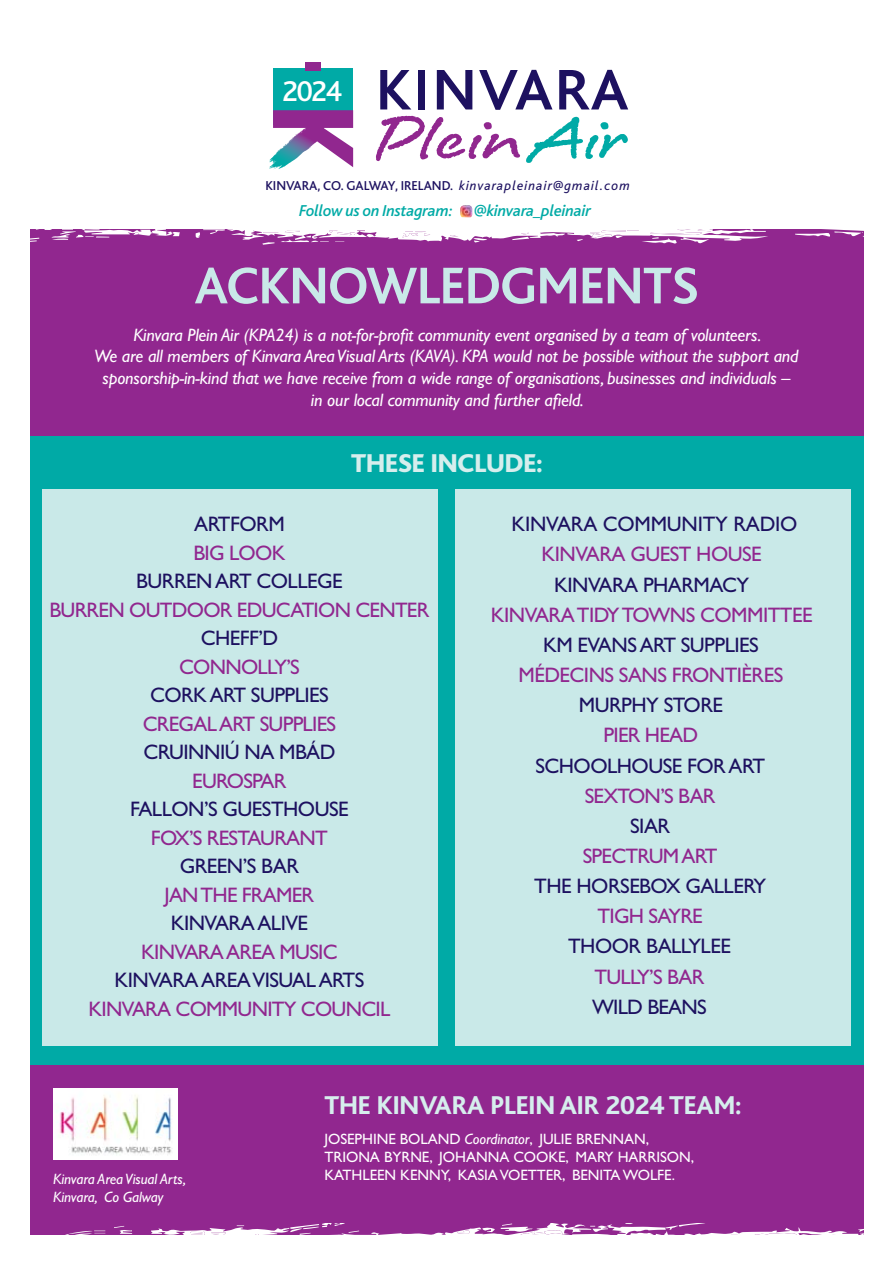
<style>
.page{position:relative;width:893px;height:1263px;background:#fff}
.page>*{position:absolute;margin:0;border:0;box-sizing:border-box;transform-origin:0 0}
.t1{font:700 54px "Bliss Caps";letter-spacing:-.01em;color:#c9e9e8}
.t2{font:500 30px "Bliss";color:#fff}
.t3{font:800 27px "Bliss";letter-spacing:-.005em;color:#d6eeed}
.t4{font:800 27px "Bliss Caps";letter-spacing:-.005em;color:#d6eeed}
.t5{font:21px "Gill Sans";letter-spacing:-.035em;color:#91278f}
.t6{font:21px "Gill Sans";letter-spacing:-.025em;color:#1d1160}
.t7{font:italic 18px/21.6px "Gill Sans";letter-spacing:-.01em;color:#fff;text-align:center}
.t8{font:italic 500 16.5px "Bliss";letter-spacing:-.01em;color:#00aaa6}
.t9{font:15px "Gill Sans";letter-spacing:-.005em;color:#fff}
.t10{font:italic 15px/18px "Gill Sans";letter-spacing:-.005em;color:#fff}
.t11{font:500 13.5px "Bliss";color:#1d1160}
.s1{font-weight:400;font-style:italic}
.s2{font-style:italic}
</style>
<div class="page">
<div style="left:30px;top:1030px;width:833px;height:204px;background:#91278f"></div>
<div style="left:30px;top:326px;width:833px;height:738px;background:#00aaa6"></div>
<div style="left:43px;top:490px;width:395px;height:556px;background:#c9e9e8"></div>
<div style="left:455px;top:490px;width:395px;height:556px;background:#c9e9e8"></div>
<div style="left:30px;top:230px;width:833px;height:206px;background:#91278f"></div>
<img style="left:53px;top:1088px;width:124px;height:71px">
<svg style="left:30px;top:1223px;width:834px;height:12px"></svg>
<svg style="left:30px;top:205px;width:834px;height:40px"></svg>
<svg style="left:376px;top:70px;width:252px;height:93px"></svg>
<div style="left:273px;top:68px;width:80px;height:57px;background:#00aaa6"></div>
<div style="left:305px;top:63px;width:16px;height:8px;background:#91278f"></div>
<svg style="left:273px;top:110px;width:80px;height:57px"></svg>
<h2 class="t2" style="left:282px;top:75px;width:61px">2024</h2>
<p class="t11" style="left:265px;top:178px;width:366px">KINVARA, CO. GALWAY, IRELAND. <span class="s1">kinvarapleinair@gmail.com</span></p>
<p class="t8" style="left:299px;top:202px;width:156px">Follow us on Instagram:</p>
<p class="t8" style="left:474px;top:202px;width:118px">@kinvara_pleinair</p>
<h1 class="t1" style="left:194px;top:258px;width:506px">ACKNOWLEDGMENTS</h1>
<p class="t7" style="left:94px;top:324px;width:706px">Kinvara Plein Air (KPA24) is a not-for-profit community event organised by a team of volunteers.<br>We are all members of Kinvara Area Visual Arts (KAVA). KPA would not be possible without the support and sponsorship-in-kind that we have receive from a wide range of organisations, businesses and individuals –<br>in our local community and further afield.</p>
<h3 class="t4" style="left:351px;top:449px;width:193px">THESE INCLUDE:</h3>
<p class="t6" style="left:194px;top:512px;width:27px">ARTFORM</p>
<p class="t5" style="left:193px;top:541px;width:62px">BIG LOOK</p>
<p class="t6" style="left:136px;top:569px;width:39px">BURREN</p>
<p class="t6" style="left:215px;top:569px;width:69px">ART COLLEGE</p>
<p class="t5" style="left:49px;top:598px;width:38px">BURREN</p>
<p class="t5" style="left:129px;top:598px;width:47px">OUTDOOR</p>
<p class="t5" style="left:237px;top:598px;width:53px">EDUCATION</p>
<p class="t5" style="left:355px;top:598px;width:27px">CENTER</p>
<p class="t6" style="left:201px;top:626px;width:26px">CHEFF</p>
<p class="t6" style="left:258px;top:626px;width:16px">’D</p>
<p class="t5" style="left:179px;top:655px;width:29px">CONNOLLY</p>
<p class="t5" style="left:286px;top:655px;width:13px">’S</p>
<p class="t6" style="left:150px;top:683px;width:30px">CORK</p>
<p class="t6" style="left:210px;top:683px;width:75px">ART SUPPLIES</p>
<p class="t5" style="left:143px;top:712px;width:27px">CREGAL</p>
<p class="t5" style="left:219px;top:712px;width:73px">ART SUPPLIES</p>
<p class="t6" style="left:143px;top:740px;width:51px">CRUINNI</p>
<p class="t6" style="left:225px;top:740px;width:107px">Ú NA MBÁD</p>
<p class="t5" style="left:192px;top:769px;width:37px">EUROSPAR</p>
<p class="t6" style="left:130px;top:797px;width:23px">FALLON</p>
<p class="t6" style="left:204px;top:797px;width:61px">’S GUESTHO</p>
<p class="t6" style="left:315px;top:797px;width:25px">USE</p>
<p class="t5" style="left:151px;top:826px;width:80px">FOX’S RESTA</p>
<p class="t5" style="left:260px;top:826px;width:29px">URANT</p>
<p class="t6" style="left:180px;top:854px;width:28px">GREEN</p>
<p class="t6" style="left:243px;top:854px;width:32px">’S BAR</p>
<p class="t5" style="left:165px;top:883px;width:49px">JAN THE</p>
<p class="t5" style="left:242px;top:883px;width:23px">FRAMER</p>
<p class="t6" style="left:171px;top:911px;width:26px">KINVARA</p>
<p class="t6" style="left:257px;top:911px;width:24px">ALIVE</p>
<p class="t5" style="left:141px;top:939px;width:26px">KINVARA</p>
<p class="t5" style="left:226px;top:939px;width:26px">AREA</p>
<p class="t5" style="left:280px;top:939px;width:40px">MUSIC</p>
<p class="t6" style="left:115px;top:968px;width:26px">KINVARA</p>
<p class="t6" style="left:201px;top:968px;width:26px">AREA</p>
<p class="t6" style="left:252px;top:968px;width:91px">VISUAL ARTS</p>
<p class="t5" style="left:89px;top:996px;width:26px">KINVARA</p>
<p class="t5" style="left:176px;top:996px;width:31px">COMM</p>
<p class="t5" style="left:238px;top:996px;width:26px">UNITY</p>
<p class="t5" style="left:301px;top:996px;width:57px">COUNCIL</p>
<p class="t6" style="left:511px;top:512px;width:27px">KINVARA</p>
<p class="t6" style="left:603px;top:512px;width:32px">COMM</p>
<p class="t6" style="left:667px;top:512px;width:27px">UNITY</p>
<p class="t6" style="left:733px;top:512px;width:27px">RADIO</p>
<p class="t5" style="left:542px;top:542px;width:26px">KINVARA</p>
<p class="t5" style="left:630px;top:542px;width:41px">GUEST</p>
<p class="t5" style="left:696px;top:542px;width:56px">HOUSE</p>
<p class="t6" style="left:554px;top:572px;width:26px">KINVARA</p>
<p class="t6" style="left:643px;top:572px;width:25px">PHARMACY</p>
<p class="t5" style="left:491px;top:603px;width:26px">KINVARA</p>
<p class="t5" style="left:577px;top:603px;width:72px">TIDY TOWNS</p>
<p class="t5" style="left:700px;top:603px;width:28px">COMMITTEE</p>
<p class="t6" style="left:543px;top:633px;width:58px">KM EVANS</p>
<p class="t6" style="left:640px;top:633px;width:75px">ART SUPPLIES</p>
<p class="t5" style="left:519px;top:663px;width:39px">MÉDECINS</p>
<p class="t5" style="left:619px;top:663px;width:23px">SANS</p>
<p class="t5" style="left:672px;top:663px;width:22px">FRONTI</p>
<p class="t5" style="left:742px;top:663px;width:21px">ÈRES</p>
<p class="t6" style="left:579px;top:693px;width:44px">MURPHY</p>
<p class="t6" style="left:664px;top:693px;width:23px">STORE</p>
<p class="t5" style="left:604px;top:723px;width:69px">PIER HEAD</p>
<p class="t6" style="left:535px;top:753px;width:25px">SCHOOLHO</p>
<p class="t6" style="left:648px;top:753px;width:53px">USE FOR</p>
<p class="t6" style="left:729px;top:753px;width:25px">ART</p>
<p class="t5" style="left:585px;top:783px;width:48px">SEXTON</p>
<p class="t5" style="left:660px;top:783px;width:44px">’S BAR</p>
<p class="t6" style="left:630px;top:814px;width:20px">SIAR</p>
<p class="t5" style="left:583px;top:844px;width:22px">SPECTR</p>
<p class="t5" style="left:649px;top:844px;width:58px">UM ART</p>
<p class="t6" style="left:534px;top:874px;width:71px">THE HORSEBO</p>
<p class="t6" style="left:666px;top:874px;width:47px">X GALLERY</p>
<p class="t5" style="left:598px;top:904px;width:24px">TIGH</p>
<p class="t5" style="left:648px;top:904px;width:22px">SAYRE</p>
<p class="t6" style="left:568px;top:934px;width:29px">THOOR</p>
<p class="t6" style="left:646px;top:934px;width:24px">BALLYLEE</p>
<p class="t5" style="left:594px;top:964px;width:99px">TULLY’S BAR</p>
<p class="t6" style="left:592px;top:995px;width:79px">WILD BEANS</p>
<p class="t10" style="left:53px;top:1169px;width:134px">Kinvara Area Visual Arts,<br>Kinvara, Co Galway</p>
<h3 class="t3" style="left:324px;top:1091px;width:419px">THE KINVARA PLEIN AIR 2024 TEAM:</h3>
<p class="t9" style="left:324px;top:1130px;width:14px">JOSEPHINE</p>
<p class="t9" style="left:400px;top:1130px;width:20px">BOLAND</p>
<p class="t9" style="left:465px;top:1130px;width:131px"><span class="s2">Coordinator</span>, JULIE BRENNAN</p>
<p class="t9" style="left:646px;top:1130px;width:5px">,</p>
<p class="t9" style="left:324px;top:1148px;width:20px">TRIONA</p>
<p class="t9" style="left:384px;top:1148px;width:19px">BYRNE</p>
<p class="t9" style="left:429px;top:1148px;width:26px">, JOHANNA</p>
<p class="t9" style="left:513px;top:1148px;width:22px">COOKE</p>
<p class="t9" style="left:566px;top:1148px;width:32px">, MARY</p>
<p class="t9" style="left:618px;top:1148px;width:21px">HARRISON</p>
<p class="t9" style="left:691px;top:1148px;width:5px">,</p>
<p class="t9" style="left:324px;top:1166px;width:20px">KATHLEEN</p>
<p class="t9" style="left:400px;top:1166px;width:21px">KENNY</p>
<p class="t9" style="left:448px;top:1166px;width:29px">, KASIA</p>
<p class="t9" style="left:500px;top:1166px;width:19px">VOETTER</p>
<p class="t9" style="left:562px;top:1166px;width:28px">, BENITA</p>
<p class="t9" style="left:623px;top:1166px;width:25px">WOLFE</p>
<p class="t9" style="left:672px;top:1166px;width:5px">.</p>
</div>
